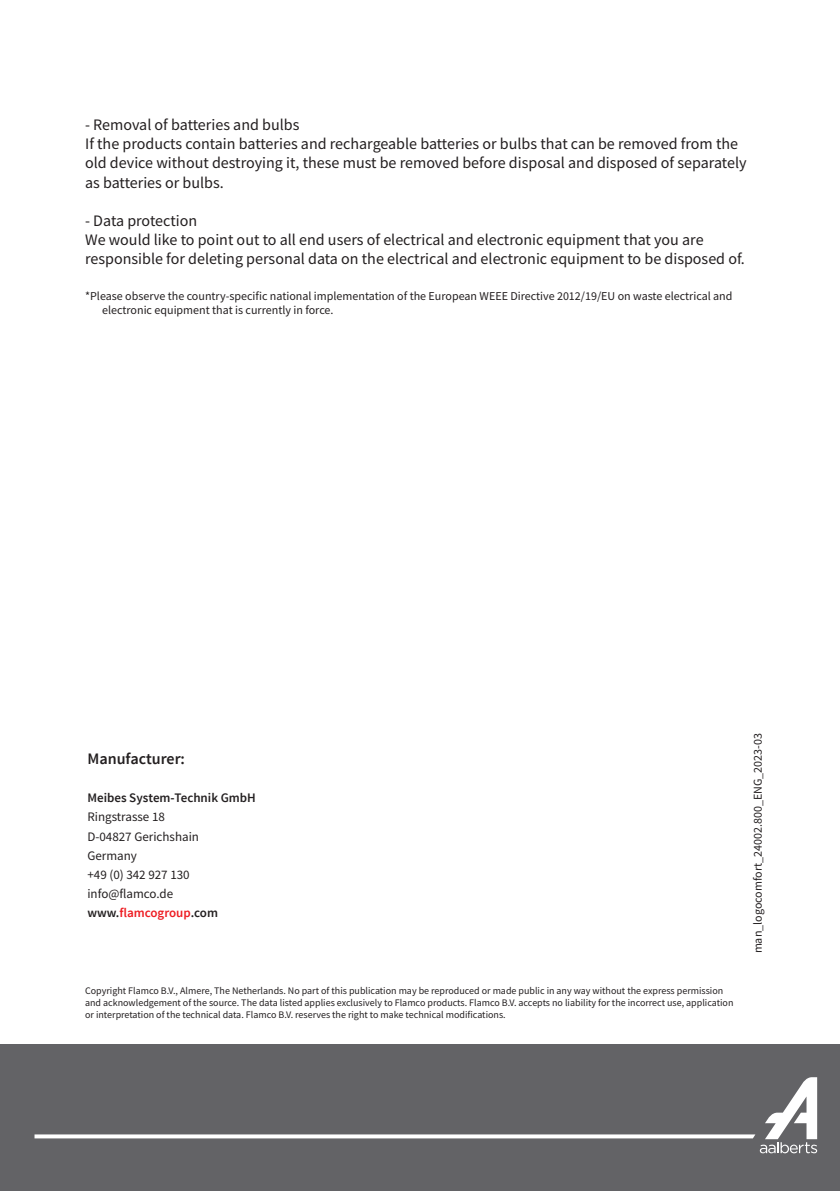
<style>
.page{position:relative;width:840px;height:1191px;background:#fff}
.page>*{position:absolute;margin:0;border:0;box-sizing:border-box;transform-origin:0 0}
.t1{font:16px/19.2px "Source Sans Pro";color:#231f20}
.t2{font:600 16px "Source Sans Pro";color:#231f20}
.t3{font:13px/19.2px "Source Sans Pro";color:#231f20}
.t4{font:600 13px "Source Sans Pro";color:#231f20}
.t5{font:12px/14px "Source Sans Pro";color:#231f20}
.t6{font:10px/12px "Source Sans Pro";color:#231f20}
.s1{font-weight:600}
.s2{font-weight:600;color:#ee1d23}
</style>
<div class="page">
<div style="left:0;top:1044px;width:839px;height:147px;background:#636366"></div>
<svg style="left:34px;top:1077px;width:782px;height:76px"></svg>
<p class="t1" style="left:85px;top:115px;width:662px">- Removal of batteries and bulbs<br>If the products contain batteries and rechargeable batteries or bulbs that can be removed from the old device without destroying it, these must be removed before disposal and disposed of separately as batteries or bulbs.</p>
<p class="t1" style="left:85px;top:211px;width:661px">- Data protection<br>We would like to point out to all end users of electrical and electronic equipment that you are responsible for deleting personal data on the electrical and electronic equipment to be disposed of.</p>
<p class="t5" style="left:102px;top:289px;width:631px;text-indent:-17px">*Please observe the country-specific national implementation of the European WEEE Directive 2012/19/EU on waste electrical and electronic equipment that is currently in force.</p>
<p class="t2" style="left:87px;top:748px;width:99px">Manufacturer:</p>
<p class="t4" style="left:87px;top:789px;width:170px">Meibes System-Technik GmbH</p>
<p class="t3" style="left:87px;top:807px;width:132px">Ringstrasse 18<br>D-04827 Gerichshain<br>Germany<br>+49 (0) 342 927 130 info@flamco.de <span class="s1">www.</span><span class="s2">flamcogroup</span><span class="s1">.com</span></p>
<p class="t6" style="left:85px;top:985px;width:649px">Copyright Flamco B.V., Almere, The Netherlands. No part of this publication may be reproduced or made public in any way without the express permission and acknowledgement of the source. The data listed applies exclusively to Flamco products. Flamco B.V. accepts no liability for the incorrect use, application or interpretation of the technical data. Flamco B.V. reserves the right to make technical modifications.</p>
<p class="t5" style="left:750px;top:953px;width:221px;rotate:-90deg">man_logocomfort_24002.800_ENG_2023-03</p>
</div>
